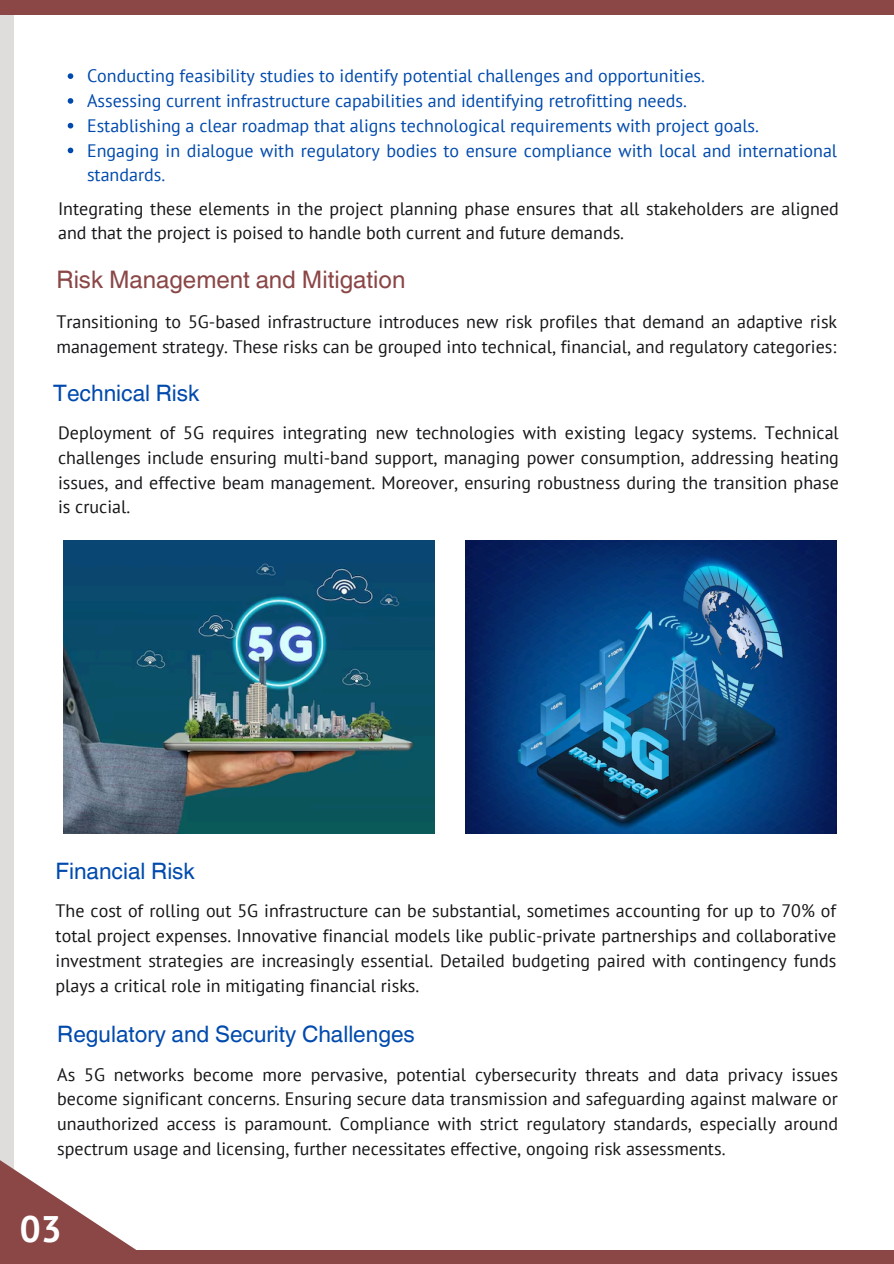
<style>
.page{position:relative;width:894px;height:1264px;background:#fff}
.page>*{position:absolute;margin:0;border:0;box-sizing:border-box;transform-origin:0 0}
.t1{font:700 36.9px "PT Sans";color:#fff}
.t2{font:24.15px "Helvetica World";color:#8b4646}
.t3{font:22.65px "Helvetica World";color:#004aad}
.t4{font:18px/24.8px "PT Sans";color:#161519;text-align:justify}
.t5{font:18px/24.8px "PT Sans";color:#004aad}
</style>
<div class="page">
<div style="left:0;top:15px;width:14px;height:1248px;background:#dfdcdc"></div>
<div style="left:0;top:1250px;width:893px;height:13px;background:#8b4646"></div>
<div style="left:0;top:0;width:893px;height:15px;background:#8b4646"></div>
<svg style="left:0;top:1160px;width:136px;height:90px"></svg>
<img style="left:465px;top:540px;width:371px;height:293px">
<img style="left:63px;top:540px;width:371px;height:293px">
<svg style="left:68px;top:73px;width:5px;height:6px"></svg>
<svg style="left:68px;top:98px;width:5px;height:6px"></svg>
<svg style="left:68px;top:123px;width:5px;height:5px"></svg>
<svg style="left:68px;top:148px;width:5px;height:5px"></svg>
<p class="t5" style="left:87px;top:63px;width:619px">Conducting feasibility studies to identify potential challenges and opportunities.</p>
<p class="t5" style="left:87px;top:88px;width:601px">Assessing current infrastructure capabilities and identifying retrofitting needs.</p>
<p class="t5" style="left:87px;top:113px;width:673px">Establishing a clear roadmap that aligns technological requirements with project goals.</p>
<p class="t5" style="left:87px;top:138px;width:751px">Engaging in dialogue with regulatory bodies to ensure compliance with local and international standards.</p>
<h1 class="t4" style="left:58px;top:195px;width:782px">Integrating these elements in the project planning phase ensures that all stakeholders are aligned and that the project is poised to handle both current and future demands.</h1>
<p class="t2" style="left:56px;top:265px;width:350px">Risk Management and Mitigation</p>
<h1 class="t4" style="left:56px;top:309px;width:782px">Transitioning to 5G-based infrastructure introduces new risk profiles that demand an adaptive risk management strategy. These risks can be grouped into technical, financial, and regulatory categories:</h1>
<p class="t3" style="left:53px;top:379px;width:148px">Technical Risk</p>
<p class="t4" style="left:58px;top:420px;width:782px">Deployment of 5G requires integrating new technologies with existing legacy systems. Technical challenges include ensuring multi-band support, managing power consumption, addressing heating issues, and effective beam management. Moreover, ensuring robustness during the transition phase is crucial.</p>
<p class="t3" style="left:56px;top:858px;width:141px">Financial Risk</p>
<h1 class="t4" style="left:56px;top:898px;width:782px">The cost of rolling out 5G infrastructure can be substantial, sometimes accounting for up to 70% of total project expenses. Innovative financial models like public-private partnerships and collaborative investment strategies are increasingly essential. Detailed budgeting paired with contingency funds plays a critical role in mitigating financial risks.</h1>
<p class="t3" style="left:57px;top:1021px;width:359px">Regulatory and Security Challenges</p>
<h1 class="t4" style="left:57px;top:1061px;width:782px">As 5G networks become more pervasive, potential cybersecurity threats and data privacy issues become significant concerns. Ensuring secure data transmission and safeguarding against malware or unauthorized access is paramount. Compliance with strict regulatory standards, especially around spectrum usage and licensing, further necessitates effective, ongoing risk assessments.</h1>
<p class="t1" style="left:20px;top:1204px;width:43px">03</p>
</div>
